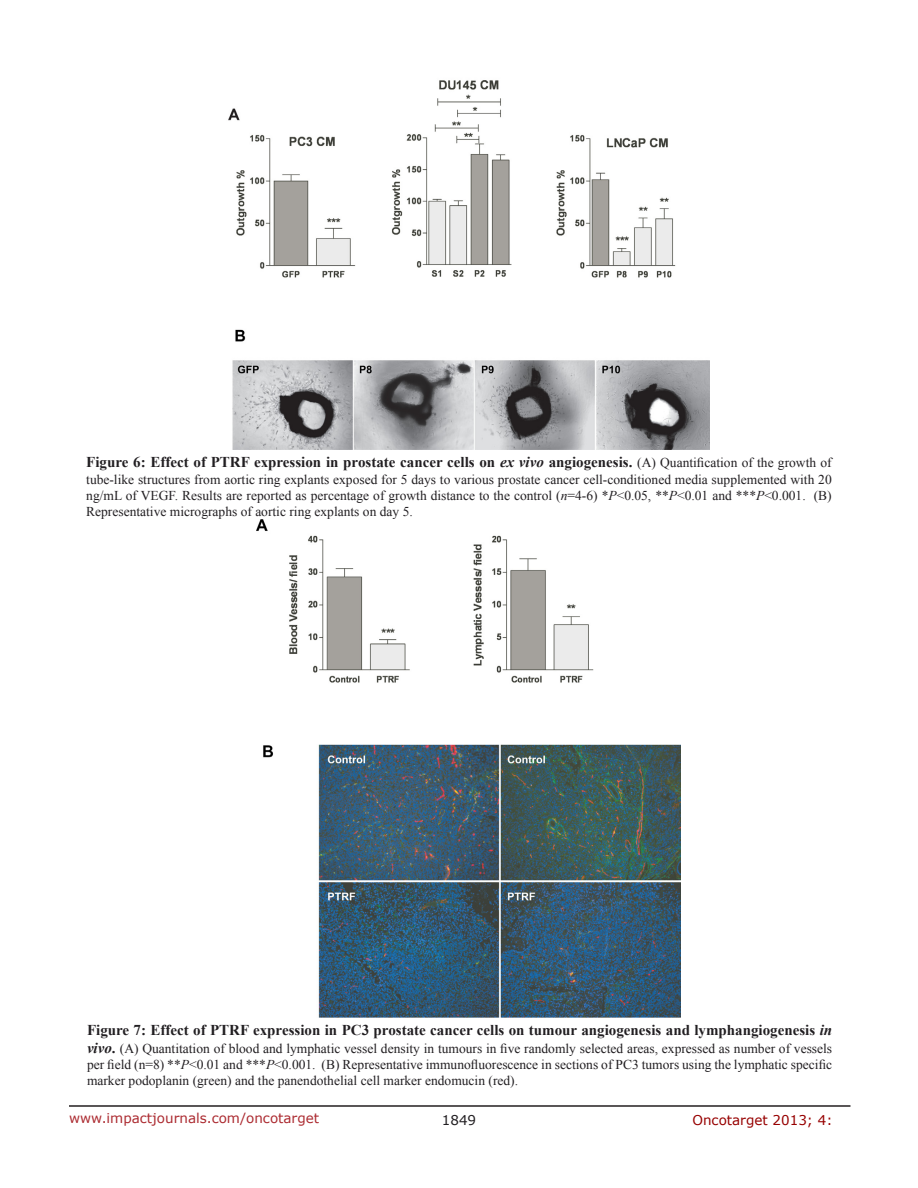
<style>
.page{position:relative;width:918px;height:1188px;background:#fff}
.page>*{position:absolute;margin:0;border:0;box-sizing:border-box;transform-origin:0 0}
.FigureText{font:700 15px "Times New Roman";color:#221f22}
.FigureText-2{font:13.5px/16.2px "Times New Roman";color:#221f22;text-align:justify}
.t1{font:13.5px "Verdana";color:#ac2b31}
.t2{font:13.5px "Verdana";color:#970000}
.t3{font:13.5px "Verdana";color:#221f22}
.s1{font-style:italic}
.s2{font-weight:400;font-size:13.5px}
.s3{font-weight:700;font-style:italic;font-size:15px}
.s4{font-weight:700;font-size:15px}
</style>
<div class="page">
<hr style="left:69px;top:1105px;width:781px;height:2px;background:#231f20">
<img style="left:228px;top:80px;width:481px;height:370px">
<img style="left:257px;top:520px;width:424px;height:497px">
<p class="FigureText" style="left:86px;top:452px;width:747px">Figure 6: Effect of PTRF expression in prostate cancer cells on <span class="s1">ex vivo</span> angiogenesis. <span class="s2">(A) Quantification of the growth of</span></p>
<p class="FigureText-2" style="left:86px;top:471px;width:747px">tube-like structures from aortic ring explants exposed for 5 days to various prostate cancer cell-conditioned media supplemented with 20 ng/mL of VEGF. Results are reported as percentage of growth distance to the control (<span class="s1">n</span>=4-6) *<span class="s1">P</span>&lt;0.05, **<span class="s1">P</span>&lt;0.01 and ***<span class="s1">P</span>&lt;0.001. (B)<br>Representative micrographs of aortic ring explants on day 5.</p>
<p class="FigureText" style="left:87px;top:1019px;width:747px">Figure 7: Effect of PTRF expression in PC3 prostate cancer cells on tumour angiogenesis and lymphangiogenesis <span class="s1">in</span></p>
<p class="FigureText-2" style="left:87px;top:1040px;width:747px"><span class="s3">vivo</span><span class="s4">.</span> (A) Quantitation of blood and lymphatic vessel density in tumours in five randomly selected areas, expressed as number of vessels per field (n=8) **<span class="s1">P</span>&lt;0.01 and ***<span class="s1">P</span>&lt;0.001. (B) Representative immunofluorescence in sections of PC3 tumors using the lymphatic specific marker podoplanin (green) and the panendothelial cell marker endomucin (red).</p>
<p class="t1" style="left:69px;top:1109px;width:252px">www.impactjournals.com/oncotarget</p>
<p class="t3" style="left:442px;top:1111px;width:36px">1849</p>
<p class="t2" style="left:692px;top:1111px;width:142px">Oncotarget 2013; 4:</p>
</div>
